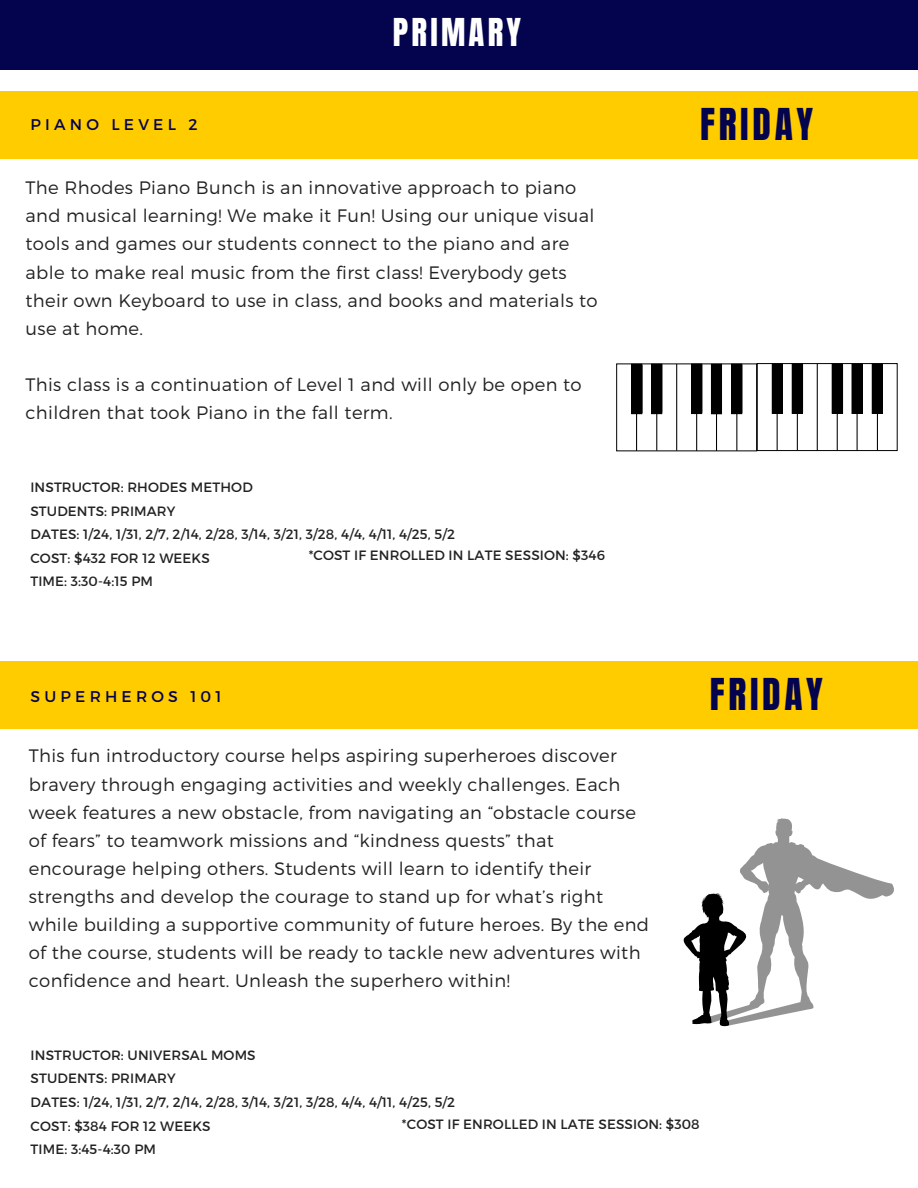
<style>
.page{position:relative;width:918px;height:1188px;background:#fff}
.page>*{position:absolute;margin:0;border:0;box-sizing:border-box;transform-origin:0 0}
.t1{font:37.35px "Anton";letter-spacing:.1em;color:#04034e}
.t2{font:32.7px "Anton";letter-spacing:.1em;color:#fff}
.t3{font:300 18px/28.2px "Montserrat";letter-spacing:.02em;color:#222}
.t4{font:15.6px "Montserrat";letter-spacing:.27em;color:#04034e}
.t5{font:13.5px "Montserrat";letter-spacing:.01em;color:#222}
</style>
<div class="page">
<div style="left:0;top:0;width:918px;height:69px;background:#04034e"></div>
<div style="left:0;top:92px;width:918px;height:66px;background:#fc0"></div>
<div style="left:632px;top:364px;width:10px;height:50px;border:1px solid #000"></div>
<div style="left:652px;top:364px;width:10px;height:50px;border:1px solid #000"></div>
<div style="left:691px;top:364px;width:11px;height:50px;border:1px solid #000"></div>
<div style="left:711px;top:364px;width:11px;height:50px;border:1px solid #000"></div>
<div style="left:732px;top:364px;width:10px;height:50px;border:1px solid #000"></div>
<div style="left:616px;top:364px;width:141px;height:87px;border:1px solid #000"></div>
<hr style="left:636px;top:412px;width:1px;height:39px;background:#000">
<hr style="left:656px;top:412px;width:1px;height:39px;background:#000">
<hr style="left:696px;top:412px;width:1px;height:39px;background:#000">
<hr style="left:716px;top:412px;width:1px;height:39px;background:#000">
<hr style="left:736px;top:412px;width:1px;height:39px;background:#000">
<hr style="left:676px;top:364px;width:1px;height:87px;background:#000">
<div style="left:633px;top:366px;width:8px;height:46px;background:#000"></div>
<div style="left:632px;top:365px;width:11px;height:48px;border:2px solid #000"></div>
<div style="left:772px;top:364px;width:10px;height:50px;border:1px solid #000"></div>
<div style="left:792px;top:364px;width:10px;height:49px;border:1px solid #000"></div>
<div style="left:757px;top:363px;width:140px;height:88px;border:1px solid #000"></div>
<hr style="left:777px;top:411px;width:1px;height:40px;background:#000">
<hr style="left:797px;top:411px;width:1px;height:39px;background:#000">
<hr style="left:837px;top:411px;width:1px;height:40px;background:#000">
<hr style="left:857px;top:411px;width:1px;height:40px;background:#000">
<hr style="left:877px;top:411px;width:1px;height:39px;background:#000">
<hr style="left:817px;top:364px;width:1px;height:86px;background:#000">
<div style="left:653px;top:365px;width:8px;height:47px;background:#000"></div>
<div style="left:652px;top:364px;width:10px;height:49px;border:2px solid #000"></div>
<div style="left:693px;top:365px;width:8px;height:47px;background:#000"></div>
<div style="left:692px;top:364px;width:10px;height:49px;border:2px solid #000"></div>
<div style="left:712px;top:366px;width:9px;height:46px;background:#000"></div>
<div style="left:711px;top:365px;width:11px;height:48px;border:2px solid #000"></div>
<div style="left:733px;top:366px;width:8px;height:46px;background:#000"></div>
<div style="left:732px;top:365px;width:10px;height:48px;border:2px solid #000"></div>
<div style="left:773px;top:365px;width:9px;height:46px;background:#000"></div>
<div style="left:772px;top:364px;width:11px;height:48px;border:2px solid #000"></div>
<div style="left:794px;top:365px;width:8px;height:46px;background:#000"></div>
<div style="left:792px;top:364px;width:11px;height:48px;border:2px solid #000"></div>
<div style="left:834px;top:366px;width:8px;height:46px;background:#000"></div>
<div style="left:832px;top:365px;width:11px;height:48px;border:2px solid #000"></div>
<div style="left:853px;top:367px;width:9px;height:46px;background:#000"></div>
<div style="left:852px;top:365px;width:11px;height:49px;border:2px solid #000"></div>
<div style="left:873px;top:366px;width:9px;height:46px;background:#000"></div>
<div style="left:872px;top:365px;width:11px;height:48px;border:2px solid #000"></div>
<div style="left:0;top:662px;width:918px;height:66px;background:#fc0"></div>
<svg style="left:684px;top:818px;width:210px;height:208px"></svg>
<p class="t4" style="left:31px;top:114px;width:168px">PIANO LEVEL 2</p>
<p class="t2" style="left:393px;top:9px;width:130px">PRIMARY</p>
<p class="t3" style="left:26px;top:173px;width:574px">The Rhodes Piano Bunch is an innovative approach to piano and musical learning! We make it Fun! Using our unique visual tools and games our students connect to the piano and are able to make real music from the first class! Everybody gets their own Keyboard to use in class, and books and materials to use at home.</p>
<p class="t3" style="left:26px;top:370px;width:558px">This class is a continuation of Level 1 and will only be open to children that took Piano in the fall term.</p>
<h1 class="t5" style="left:30px;top:478px;width:224px">INSTRUCTOR: RHODES METHOD</h1>
<h2 class="t5" style="left:30px;top:502px;width:146px">STUDENTS: PRIMARY</h2>
<h4 class="t5" style="left:30px;top:526px;width:426px">DATES: 1/24, 1/31, 2/7, 2/14, 2/28, 3/14, 3/21, 3/28, 4/4, 4/11, 4/25, 5/2</h4>
<h3 class="t5" style="left:30px;top:549px;width:181px">COST: $432 FOR 12 WEEKS</h3>
<h3 class="t5" style="left:30px;top:573px;width:124px">TIME: 3:30-4:15 PM</h3>
<p class="t5" style="left:309px;top:547px;width:298px">*COST IF ENROLLED IN LATE SESSION: $346</p>
<p class="t4" style="left:31px;top:686px;width:192px">SUPERHEROS 101</p>
<p class="t3" style="left:29px;top:741px;width:622px">This fun introductory course helps aspiring superheroes discover bravery through engaging activities and weekly challenges. Each week features a new obstacle, from navigating an “obstacle course of fears” to teamwork missions and “kindness quests” that encourage helping others. Students will learn to identify their strengths and develop the courage to stand up for what’s right while building a supportive community of future heroes. By the end of the course, students will be ready to tackle new adventures with confidence and heart. Unleash the superhero within!</p>
<p class="t1" style="left:700px;top:98px;width:115px">FRIDAY</p>
<p class="t1" style="left:710px;top:668px;width:115px">FRIDAY</p>
<h4 class="t5" style="left:31px;top:1046px;width:227px">INSTRUCTOR: UNIVERSAL MOMS</h4>
<h1 class="t5" style="left:31px;top:1070px;width:146px">STUDENTS: PRIMARY</h1>
<h3 class="t5" style="left:31px;top:1093px;width:426px">DATES: 1/24, 1/31, 2/7, 2/14, 2/28, 3/14, 3/21, 3/28, 4/4, 4/11, 4/25, 5/2</h3>
<p class="t5" style="left:31px;top:1117px;width:181px">COST: $384 FOR 12 WEEKS</p>
<p class="t5" style="left:31px;top:1141px;width:127px">TIME: 3:45-4:30 PM</p>
<p class="t5" style="left:402px;top:1115px;width:299px">*COST IF ENROLLED IN LATE SESSION: $308</p>
</div>
